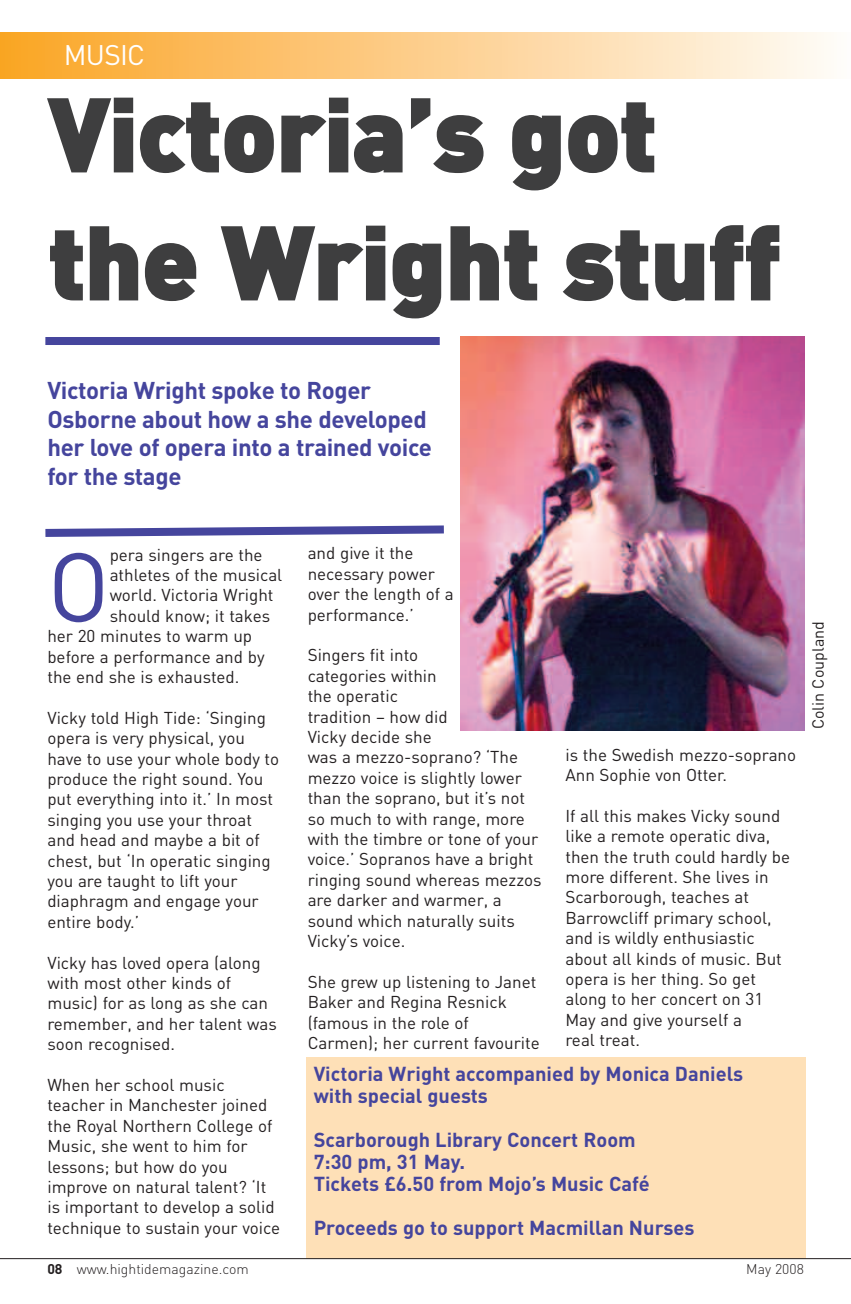
<style>
.page{position:relative;width:851px;height:1304px;background:#fff}
.page>*{position:absolute;margin:0;border:0;box-sizing:border-box;transform-origin:0 0}
.t1{font:900 100px/128px "DIN";color:#3e3e3f}
.t2{font:96px "DIN";color:#45459d}
.t3{font:28px "DIN";letter-spacing:-.025em;color:#fff}
.t4{font:700 24px/28.8px "DIN";letter-spacing:-.015em;color:#45459d}
.t5{font:700 20px/22px "DIN";color:#45459d}
.t6{font:17px/20.4px "DIN";color:#231f20}
.t7{font:16px "DIN";color:#231f20}
.t8{font:300 14px "DIN";color:#231f20}
.s1{font-weight:700}
</style>
<div class="page">
<div style="left:0;top:33px;width:850px;height:45px;background:linear-gradient(to right,#fba424,#fffbf7)"></div>
<div style="left:45px;top:337px;width:394px;height:8px;background:#45459d"></div>
<svg style="left:45px;top:525px;width:399px;height:12px"></svg>
<img style="left:460px;top:337px;width:344px;height:394px">
<div style="left:305px;top:1057px;width:500px;height:202px;background:#fee0b7"></div>
<hr style="left:0;top:1258px;width:850px;height:1px;background:#231f20">
<h3 class="t3" style="left:64px;top:39px;width:83px">MUSIC</h3>
<h1 class="t1" style="left:49px;top:72px;width:732px">Victoria’s got the Wright stuff</h1>
<h3 class="t4" style="left:47px;top:376px;width:386px">Victoria Wright spoke to Roger<br>Osborne about how a she developed her love of opera into a trained voice for the stage</h3>
<h2 class="t2" style="left:47px;top:532px;width:64px">O</h2>
<p class="t6" style="left:110px;top:544px;width:154px">pera singers are the</p>
<p class="t6" style="left:110px;top:565px;width:174px">athletes of the musical</p>
<p class="t6" style="left:110px;top:585px;width:165px">world. Victoria Wright</p>
<p class="t6" style="left:110px;top:606px;width:162px">should know; it takes</p>
<p class="t6" style="left:47px;top:626px;width:206px">her 20 minutes to warm up</p>
<p class="t6" style="left:47px;top:646px;width:219px">before a performance and by</p>
<p class="t6" style="left:47px;top:667px;width:193px">the end she is exhausted.</p>
<p class="t6" style="left:47px;top:708px;width:233px">Vicky told High Tide: ‘Singing opera is very physical, you have to use your whole body to produce the right sound. You put everything into it.’ In most singing you use your throat and head and maybe a bit of chest, but ‘In operatic singing you are taught to lift your diaphragm and engage your entire body.’</p>
<p class="t6" style="left:47px;top:952px;width:231px">Vicky has loved opera (along with most other kinds of music) for as long as she can remember, and her talent was soon recognised.</p>
<p class="t6" style="left:47px;top:1075px;width:234px">When her school music teacher in Manchester joined the Royal Northern College of<br>Music, she went to him for lessons; but how do you improve on natural talent? ‘It is important to develop a solid technique to sustain your voice</p>
<p class="t6" style="left:307px;top:543px;width:148px">and give it the necessary power over the length of a performance.’</p>
<p class="t6" style="left:307px;top:645px;width:235px">Singers fit into<br>categories within<br>the operatic<br>tradition – how did<br>Vicky decide she<br>was a mezzo-soprano? ‘The mezzo voice is slightly lower than the soprano, but it’s not so much to with range, more with the timbre or tone of your voice.’ Sopranos have a bright ringing sound whereas mezzos are darker and warmer, a sound which naturally suits<br>Vicky’s voice.</p>
<p class="t6" style="left:307px;top:972px;width:233px">She grew up listening to Janet<br>Baker and Regina Resnick (famous in the role of<br>Carmen); her current favourite</p>
<p class="t6" style="left:565px;top:745px;width:232px">is the Swedish mezzo-soprano<br>Ann Sophie von Otter.</p>
<p class="t6" style="left:565px;top:806px;width:226px">If all this makes Vicky sound like a remote operatic diva, then the truth could hardly be more different. She lives in<br>Scarborough, teaches at<br>Barrowcliff primary school, and is wildly enthusiastic about all kinds of music. But opera is her thing. So get along to her concert on 31<br>May and give yourself a<br>real treat.</p>
<p class="t5" style="left:313px;top:1063px;width:431px">Victoria Wright accompanied by Monica Daniels with special guests</p>
<p class="t5" style="left:313px;top:1129px;width:337px">Scarborough Library Concert Room<br>7:30 pm, 31 May.<br>Tickets £6.50 from Mojo’s Music Café</p>
<p class="t5" style="left:313px;top:1217px;width:382px">Proceeds go to support Macmillan Nurses</p>
<p class="t7" style="left:808px;top:729px;width:110px;rotate:-90deg">Colin Coupland</p>
<p class="t8" style="left:47px;top:1261px;width:203px"><span class="s1">08</span> www.hightidemagazine.com</p>
<p class="t8" style="left:746px;top:1261px;width:59px">May 2008</p>
</div>
